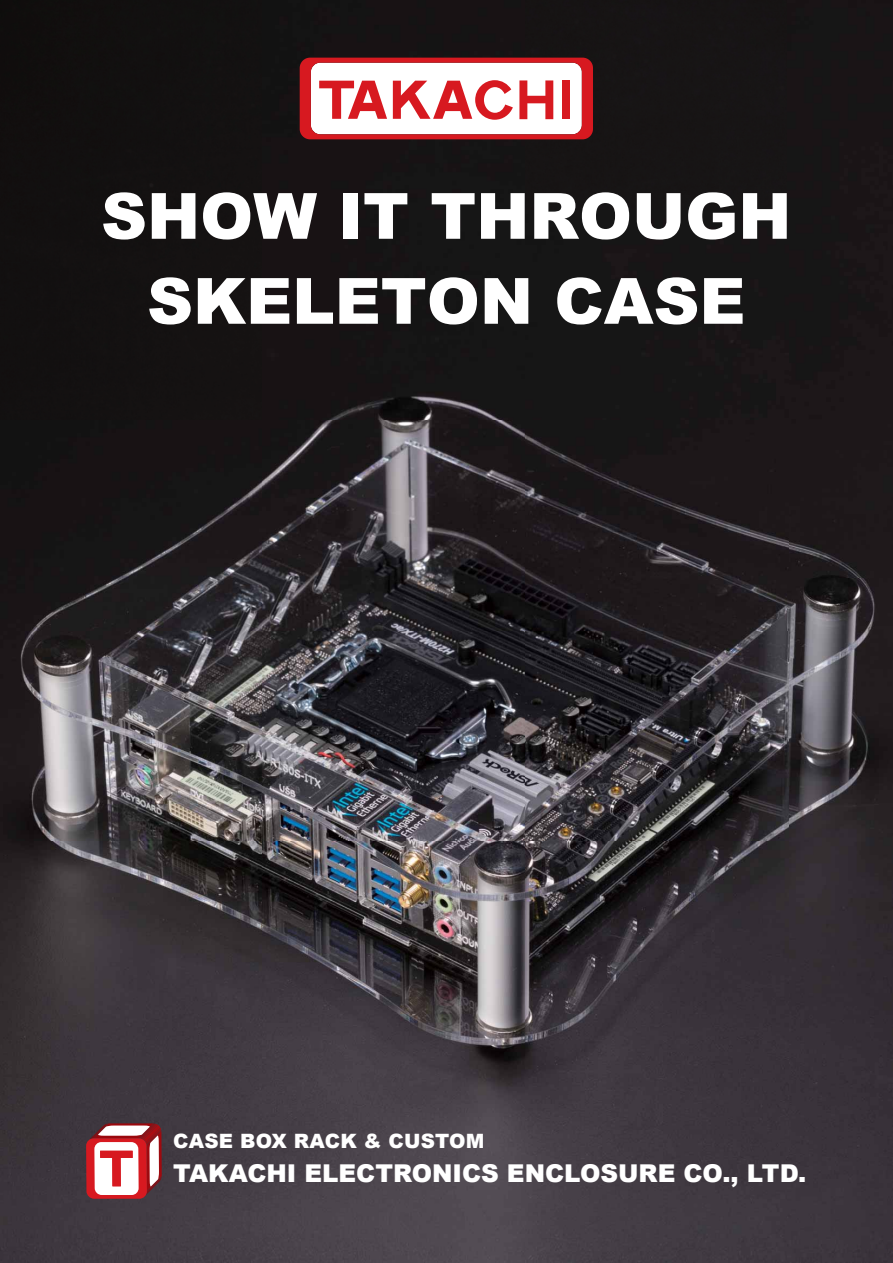
<style>
.page{position:relative;width:893px;height:1263px;background:#fff}
.page>*{position:absolute;margin:0;border:0;box-sizing:border-box;transform-origin:0 0}
.t1{font:900 63.75px/85.1px "Arial";color:#fff;text-align:center}
.t2{font:900 24.6px "Arial";color:#fff}
.t3{font:900 19.8px "Arial";letter-spacing:.01em;color:#fff}
</style>
<div class="page">
<img style="left:0;top:0;width:893px;height:1263px">
<svg style="left:300px;top:58px;width:293px;height:81px"></svg>
<div style="left:86px;top:1138px;width:61px;height:61px;background:#d71920;border-radius:8px"></div>
<svg style="left:88px;top:1123px;width:74px;height:74px"></svg>
<h1 class="t1" style="left:101px;top:171px;width:692px">SHOW IT THROUGH<br>SKELETON CASE</h1>
<p class="t3" style="left:173px;top:1127px;width:313px">CASE BOX RACK &amp; CUSTOM</p>
<p class="t2" style="left:173px;top:1155px;width:635px">TAKACHI ELECTRONICS ENCLOSURE CO., LTD.</p>
</div>
